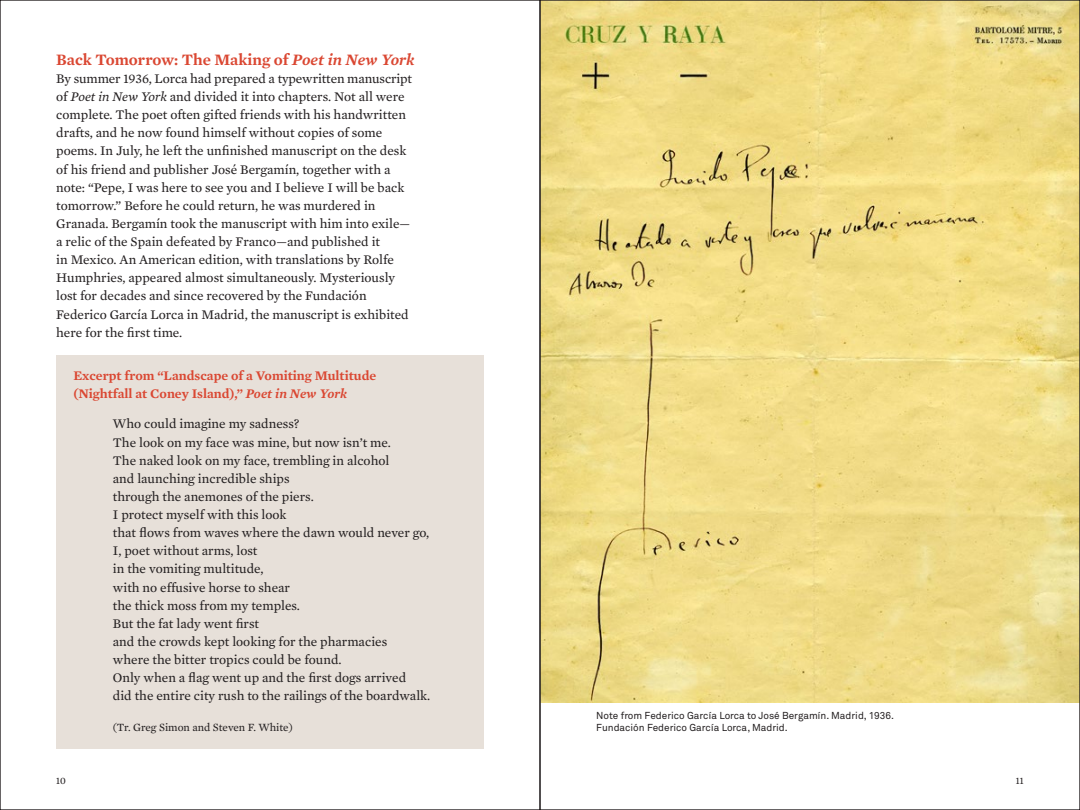
<style>
.page{position:relative;width:1080px;height:810px;background:#fff}
.page>*{position:absolute;margin:0;border:0;box-sizing:border-box;transform-origin:0 0}
.section_titles{font:600 16.25px "Mercury Text G2";color:#da4732}
.body2{font:13.5px/18.1px "Mercury Text G2";color:#231f20}
.body2-2{font:600 13.5px/18.1px "Mercury Text G2";color:#da4732}
.body2-3{font:11.25px "Mercury Text G2";color:#231f20}
.captions{font:10px/12.5px "Akkurat";color:#231f20}
.t1{font:10px "Mercury Text G2";color:#231f20}
.s1{font-style:italic}
</style>
<div class="page">
<div style="left:56px;top:355px;width:428px;height:394px;background:#e7e0d9"></div>
<img style="left:542px;top:2px;width:536px;height:700px">
<p class="section_titles" style="left:56px;top:49px;width:360px">Back Tomorrow: The Making of <span class="s1">Poet in New York</span></p>
<p class="body2" style="left:56px;top:69px;width:357px">By summer 1936, Lorca had prepared a typewritten manuscript of <span class="s1">Poet in New York</span> and divided it into chapters. Not all were complete. The poet often gifted friends with his handwritten drafts, and he now found himself without copies of some poems. In July, he left the unfinished manuscript on the desk of his friend and publisher José Bergamín, together with a note: “Pepe, I was here to see you and I believe I will be back tomorrow.” Before he could return, he was murdered in Granada. Bergamín took the manuscript with him into exile— a relic of the Spain defeated by Franco—and published it<br>in Mexico. An American edition, with translations by Rolfe Humphries, appeared almost simultaneously. Mysteriously lost for decades and since recovered by the Fundación Federico García Lorca in Madrid, the manuscript is exhibited here for the first time.</p>
<p class="body2-2" style="left:74px;top:366px;width:304px">Excerpt from “Landscape of a Vomiting Multitude (Nightfall at Coney Island),” <span class="s1">Poet in New York</span></p>
<p class="body2" style="left:113px;top:415px;width:188px">Who could imagine my sadness?</p>
<p class="body2" style="left:113px;top:433px;width:279px">The look on my face was mine, but now isn’t me.</p>
<p class="body2" style="left:113px;top:451px;width:278px">The naked look on my face, trembling in alcohol</p>
<p class="body2" style="left:113px;top:469px;width:178px">and launching incredible ships</p>
<p class="body2" style="left:113px;top:487px;width:202px">through the anemones of the piers.</p>
<p class="body2" style="left:113px;top:506px;width:175px">I protect myself with this look</p>
<p class="body2" style="left:113px;top:524px;width:318px">that flows from waves where the dawn would never go,</p>
<p class="body2" style="left:113px;top:542px;width:146px">I, poet without arms, lost</p>
<p class="body2" style="left:113px;top:560px;width:152px">in the vomiting multitude,</p>
<p class="body2" style="left:113px;top:578px;width:179px">with no effusive horse to shear</p>
<p class="body2" style="left:113px;top:596px;width:189px">the thick moss from my temples.</p>
<p class="body2" style="left:113px;top:614px;width:148px">But the fat lady went first</p>
<p class="body2" style="left:113px;top:632px;width:276px">and the crowds kept looking for the pharmacies</p>
<p class="body2" style="left:113px;top:651px;width:230px">where the bitter tropics could be found.</p>
<p class="body2" style="left:113px;top:669px;width:295px">Only when a flag went up and the first dogs arrived</p>
<p class="body2" style="left:113px;top:687px;width:319px">did the entire city rush to the railings of the boardwalk.</p>
<p class="body2-3" style="left:113px;top:721px;width:181px">(Tr. Greg Simon and Steven F. White)</p>
<p class="captions" style="left:596px;top:709px;width:299px">Note from Federico García Lorca to José Bergamín. Madrid, 1936.<br>Fundación Federico García Lorca, Madrid.</p>
<p class="t1" style="left:56px;top:774px;width:11px">10</p>
<p class="t1" style="left:1016px;top:774px;width:9px">11</p>
</div>
